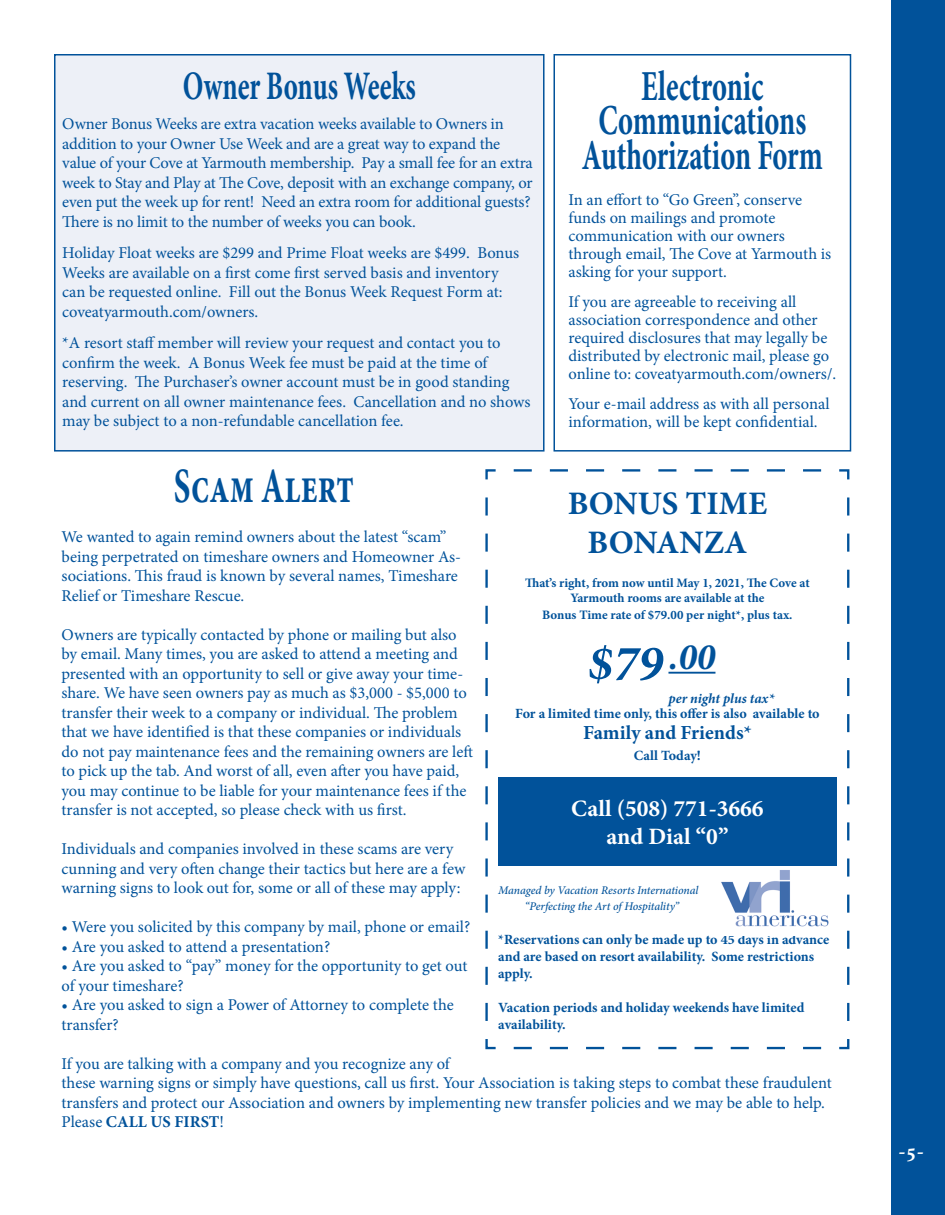
<style>
.page{position:relative;width:945px;height:1215px;background:#fff}
.page>*{position:absolute;margin:0;border:0;box-sizing:border-box;transform-origin:0 0}
.t1{font:italic 700 50.4px "Minion Pro";color:#01529a}
.t2{font:700 49.5px "Minion Pro";color:#01529a;scale:.67 1}
.t3{font:700 42.75px/34.5px "Minion Pro";color:#01529a;text-align:center;scale:.67 1}
.t4{font:700 40.5px "Minion Pro";letter-spacing:.005em;color:#01529a;scale:.67 1}
.t5{font:italic 700 37.5px "Minion Pro";color:#01529a}
.t6{font:700 32.85px/39.5px "Minion Pro";color:#01529a;text-align:center}
.t7{font:700 23.4px/28.2px "Minion Pro";color:#fff;text-align:center}
.t8{font:700 21px "Minion Pro";color:#fff}
.t9{font:700 19.95px "Minion Pro";color:#01529a}
.t10{font:16.5px/19.5px "Minion Pro";letter-spacing:-.005em;color:#01529a}
.t11{font:700 14.1px/17px "Minion Pro";letter-spacing:-.005em;color:#01529a}
.t12{font:italic 700 14.1px "Minion Pro";letter-spacing:-.005em;color:#01529a}
.t13{font:700 12.9px/15.5px "Minion Pro";color:#01529a;text-align:center}
.t14{font:italic 500 11.7px/17px "Minion Pro";letter-spacing:-.01em;color:#01529a}
.s1{font-weight:700}
</style>
<div class="page">
<div style="left:554px;top:54px;width:297px;height:398px;border:2px solid #01529a"></div>
<div style="left:891px;top:0;width:54px;height:1215px;background:#01529a"></div>
<div style="left:55px;top:55px;width:489px;height:396px;background:#edf0f7"></div>
<div style="left:54px;top:54px;width:491px;height:398px;border:2px solid #01529a"></div>
<svg style="left:485px;top:469px;width:365px;height:581px"></svg>
<hr style="left:668px;top:672px;width:47px;height:2px;background:#01529a">
<div style="left:498px;top:777px;width:339px;height:89px;background:#01529a"></div>
<img style="left:715px;top:866px;width:121px;height:69px">
<h3 class="t4" style="left:183px;top:70px;width:350px">Owner Bonus Weeks</h3>
<p class="t10" style="left:62px;top:116px;width:472px">Owner Bonus Weeks are extra vacation weeks available to Owners in addition to your Owner Use Week and are a great way to expand the value of your Cove at Yarmouth membership. Pay a small fee for an extra week to Stay and Play at The Cove, deposit with an exchange company, or even put the week up for rent! Need an extra room for additional guests?<br>There is no limit to the number of weeks you can book.</p>
<p class="t10" style="left:62px;top:245px;width:458px">Holiday Float weeks are $299 and Prime Float weeks are $499. Bonus Weeks are available on a first come first served basis and inventory can be requested online. Fill out the Bonus Week Request Form at: coveatyarmouth.com/owners.</p>
<p class="t10" style="left:62px;top:335px;width:470px">*A resort staff member will review your request and contact you to confirm the week. A Bonus Week fee must be paid at the time of reserving. The Purchaser’s owner account must be in good standing and current on all owner maintenance fees. Cancellation and no shows may be subject to a non-refundable cancellation fee.</p>
<h3 class="t3" style="left:582px;top:72px;width:361px">Electronic<br>Communications<br>Authorization Form</h3>
<p class="t10" style="left:568px;top:192px;width:264px;line-height:18px">In an effort to “Go Green”, conserve funds on mailings and promote communication with our owners through email, The Cove at Yarmouth is asking for your support.</p>
<p class="t10" style="left:568px;top:294px;width:269px;line-height:18px">If you are agreeable to receiving all association correspondence and other required disclosures that may legally be distributed by electronic mail, please go online to: coveatyarmouth.com/owners/.</p>
<p class="t10" style="left:568px;top:396px;width:263px;line-height:18px">Your e-mail address as with all personal information, will be kept confidential.</p>
<h2 class="t2" style="left:174px;top:467px;width:271px">Scam Alert</h2>
<h3 class="t6" style="left:568px;top:486px;width:201px">BONUS TIME<br>BONANZA</h3>
<p class="t13" style="left:525px;top:576px;width:286px">That’s right, from now until May 1, 2021, The Cove at<br>Yarmouth rooms are available at the</p>
<p class="t13" style="left:542px;top:608px;width:252px">Bonus Time rate of $79.00 per night*, plus tax.</p>
<h1 class="t1" style="left:588px;top:644px;width:76px">$79</h1>
<p class="t11" style="left:515px;top:706px;width:306px">For a limited time only, this offer is also available to</p>
<p class="t9" style="left:583px;top:725px;width:170px">Family and Friends*</p>
<p class="t11" style="left:634px;top:748px;width:69px">Call Today!</p>
<p class="t10" style="left:62px;top:528px;width:401px">We wanted to again remind owners about the latest “scam” being perpetrated on timeshare owners and Homeowner As&shy;sociations. This fraud is known by several names, Timeshare Relief or Timeshare Rescue.</p>
<p class="t10" style="left:62px;top:626px;width:413px">Owners are typically contacted by phone or mailing but also by email. Many times, you are asked to attend a meeting and presented with an opportunity to sell or give away your time&shy;share. We have seen owners pay as much as $3,000 - $5,000 to transfer their week to a company or individual. The problem that we have identified is that these companies or individuals do not pay maintenance fees and the remaining owners are left to pick up the tab. And worst of all, even after you have paid, you may continue to be liable for your maintenance fees if the transfer is not accepted, so please check with us first.</p>
<p class="t10" style="left:62px;top:840px;width:405px">Individuals and companies involved in these scams are very cunning and very often change their tactics but here are a few warning signs to look out for, some or all of these may apply:</p>
<p class="t10" style="left:62px;top:918px;width:410px">• Were you solicited by this company by mail, phone or email?</p>
<p class="t10" style="left:62px;top:938px;width:270px">• Are you asked to attend a presentation?</p>
<p class="t10" style="left:62px;top:957px;width:407px">• Are you asked to “pay” money for the opportunity to get out of your timeshare?</p>
<p class="t10" style="left:62px;top:996px;width:394px">• Are you asked to sign a Power of Attorney to complete the transfer?</p>
<p class="t10" style="left:62px;top:1055px;width:772px">If you are talking with a company and you recognize any of<br>these warning signs or simply have questions, call us first. Your Association is taking steps to combat these fraudulent transfers and protect our Association and owners by implementing new transfer policies and we may be able to help.<br>Please <span class="s1">CALL US FIRST</span>!</p>
<h3 class="t5" style="left:668px;top:642px;width:48px">.00</h3>
<p class="t12" style="left:668px;top:693px;width:107px">per night plus tax*</p>
<h3 class="t7" style="left:571px;top:796px;width:194px">Call (508) 771-3666 and Dial “0”</h3>
<p class="t14" style="left:525px;top:882px;width:175px;text-indent:-27px">Managed by Vacation Resorts International “Perfecting the Art of Hospitality”</p>
<p class="t11" style="left:498px;top:932px;width:333px">*Reservations can only be made up to 45 days in advance and are based on resort availability. Some restrictions apply.</p>
<p class="t11" style="left:498px;top:1000px;width:308px">Vacation periods and holiday weekends have limited availability.</p>
<p class="t8" style="left:899px;top:1143px;width:27px">-5-</p>
</div>
